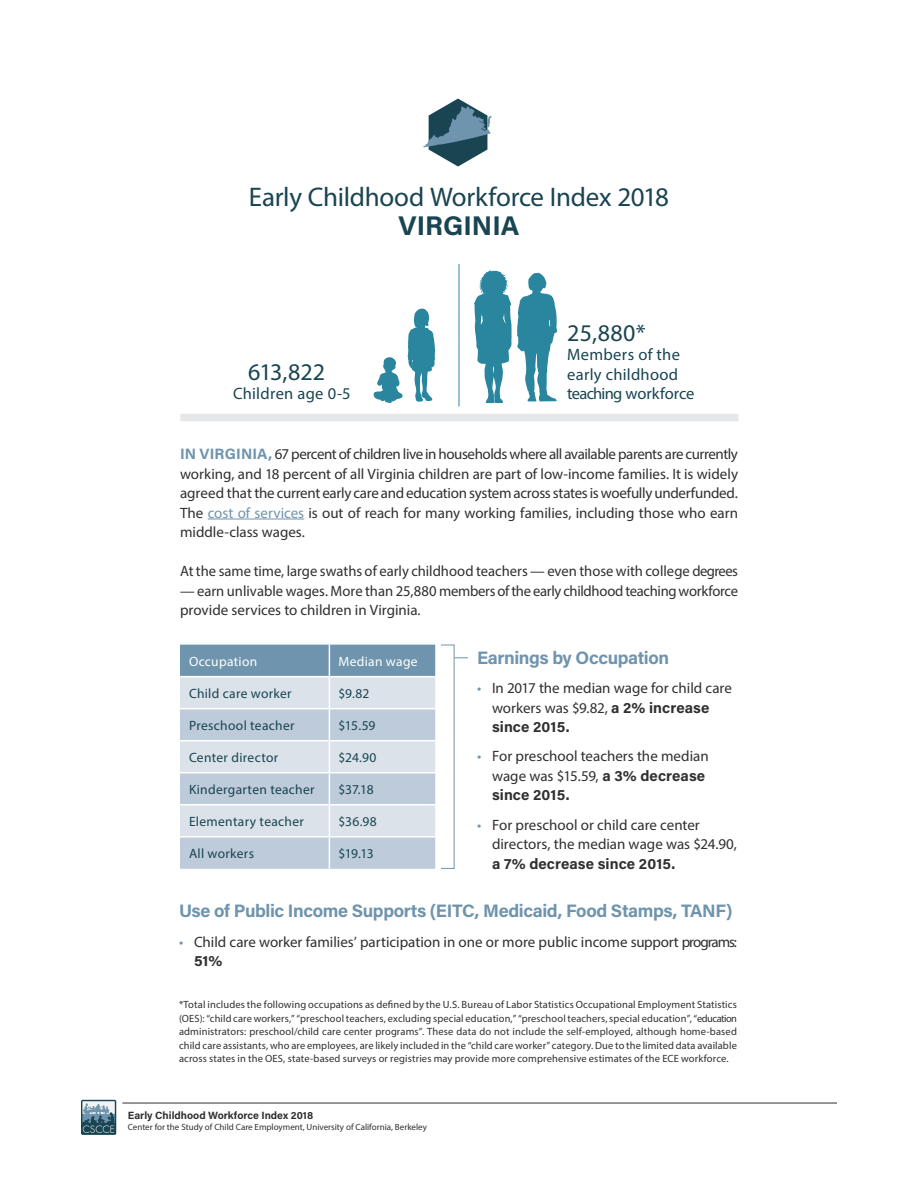
<style>
.page{position:relative;width:918px;height:1188px;background:#fff}
.page>*{position:absolute;margin:0;border:0;box-sizing:border-box;transform-origin:0 0}
.Headline{font:27px/29.2px "Myriad Pro";letter-spacing:-.01em;color:#194452;text-align:center}
.Descriptions{font:24px "Myriad Pro";letter-spacing:.005em;color:#194452}
.SubSection{font:700 18px "Acumin Pro";letter-spacing:-.02em;color:#6f94ad}
.Descriptions-2{font:16.5px/19.5px "Myriad Pro";letter-spacing:.015em;color:#194452}
.Body_copy_-_10_13{font:15px/19.5px "Myriad Pro";color:#312f30}
.Table_copy{font:13.5px "Myriad Pro";letter-spacing:.025em;color:#194452}
.Table_copy-2{font:13.5px "Myriad Pro";letter-spacing:.025em;color:#fff}
.Body_copy_-_10_13-2{font:10.5px/13.5px "Myriad Pro";letter-spacing:.01em;color:#312f30;text-align:justify}
.t1{font:700 10.5px "Acumin Pro";color:#312f30}
.t2{font:9px "Myriad Pro";color:#312f30}
.s1{font-family:"Acumin Pro";font-weight:700}
.s2{font-family:"Acumin Pro";font-weight:700;color:#6f94ad}
.s3{color:#6f94ad}
</style>
<div class="page">
<hr style="left:122px;top:1103px;width:715px;height:1px;background:#312f30">
<svg style="left:81px;top:1100px;width:35px;height:35px"></svg>
<svg style="left:373px;top:308px;width:62px;height:95px"></svg>
<hr style="left:208px;top:519px;width:96px;height:1px;background:#6f94ad">
<div style="left:180px;top:414px;width:558px;height:7px;background:#e6e7e9"></div>
<hr style="left:459px;top:264px;width:1px;height:142px;background:#2a869e">
<svg style="left:180px;top:645px;width:255px;height:224px;background:#bfcdda"></svg>
<hr style="left:180px;top:676px;width:149px;height:1px;background:#fff">
<hr style="left:329px;top:676px;width:106px;height:1px;background:#fff">
<hr style="left:180px;top:708px;width:149px;height:1px;background:#fff">
<hr style="left:329px;top:708px;width:106px;height:1px;background:#fff">
<hr style="left:180px;top:740px;width:149px;height:1px;background:#fff">
<hr style="left:329px;top:740px;width:106px;height:1px;background:#fff">
<hr style="left:180px;top:772px;width:149px;height:1px;background:#fff">
<hr style="left:329px;top:772px;width:106px;height:1px;background:#fff">
<hr style="left:180px;top:804px;width:149px;height:2px;background:#fff">
<hr style="left:329px;top:804px;width:106px;height:2px;background:#fff">
<hr style="left:180px;top:836px;width:149px;height:2px;background:#fff">
<hr style="left:329px;top:836px;width:106px;height:2px;background:#fff">
<hr style="left:329px;top:645px;width:1px;height:31px;background:#fff">
<hr style="left:329px;top:677px;width:1px;height:31px;background:#fff">
<hr style="left:329px;top:709px;width:1px;height:31px;background:#fff">
<hr style="left:329px;top:741px;width:1px;height:31px;background:#fff">
<hr style="left:329px;top:773px;width:1px;height:31px;background:#fff">
<hr style="left:329px;top:806px;width:1px;height:30px;background:#fff">
<hr style="left:329px;top:838px;width:1px;height:31px;background:#fff">
<svg style="left:454px;top:657px;width:14px;height:1px"></svg>
<svg style="left:474px;top:270px;width:83px;height:133px"></svg>
<svg style="left:422px;top:99px;width:70px;height:68px"></svg>
<p class="Headline" style="left:249px;top:181px;width:422px">Early Childhood Workforce Index 2018<br><span class="s1">VIRGINIA</span></p>
<p class="Descriptions" style="left:248px;top:357px;width:78px">613,822</p>
<p class="Descriptions-2" style="left:233px;top:384px;width:119px">Children age 0-5</p>
<p class="Descriptions" style="left:567px;top:318px;width:80px">25,880*</p>
<p class="Descriptions-2" style="left:567px;top:345px;width:129px">Members of the early childhood teaching workforce</p>
<p class="Body_copy_-_10_13" style="left:180px;top:444px;width:560px;text-align:justify"><span class="s2">IN VIRGINIA,</span> 67 percent of children live in households where all available parents are currently working, and 18 percent of all Virginia children are part of low-income families. It is widely agreed that the current early care and education system across states is woefully underfunded.<br>The <span class="s3">cost of services</span> is out of reach for many working families, including those who earn middle-class wages.</p>
<p class="Body_copy_-_10_13" style="left:180px;top:561px;width:560px">At the same time, large swaths of early childhood teachers — even those with college degrees</p>
<p class="Body_copy_-_10_13" style="left:180px;top:580px;width:560px">— earn unlivable wages. More than 25,880 members of the early childhood teaching workforce provide services to children in Virginia.</p>
<p class="Table_copy-2" style="left:189px;top:653px;width:70px">Occupation</p>
<p class="Table_copy-2" style="left:338px;top:653px;width:81px">Median wage</p>
<p class="Table_copy" style="left:189px;top:685px;width:104px">Child care worker</p>
<p class="Table_copy" style="left:338px;top:685px;width:32px">$9.82</p>
<p class="Table_copy" style="left:189px;top:717px;width:107px">Preschool teacher</p>
<p class="Table_copy" style="left:338px;top:717px;width:39px">$15.59</p>
<p class="Table_copy" style="left:189px;top:749px;width:91px">Center director</p>
<p class="Table_copy" style="left:338px;top:749px;width:40px">$24.90</p>
<p class="Table_copy" style="left:189px;top:781px;width:127px">Kindergarten teacher</p>
<p class="Table_copy" style="left:338px;top:781px;width:37px">$37.18</p>
<p class="Table_copy" style="left:189px;top:813px;width:116px">Elementary teacher</p>
<p class="Table_copy" style="left:338px;top:813px;width:40px">$36.98</p>
<p class="Table_copy" style="left:189px;top:845px;width:67px">All workers</p>
<p class="Table_copy" style="left:338px;top:845px;width:37px">$19.13</p>
<p class="SubSection" style="left:477px;top:645px;width:194px">Earnings by Occupation</p>
<p class="Body_copy_-_10_13" style="left:492px;top:678px;width:241px;text-indent:-15px"><span class="s3">•</span> In 2017 the median wage for child care workers was $9.82, <span class="s1">a 2% increase since 2015.</span></p>
<p class="Body_copy_-_10_13" style="left:492px;top:746px;width:218px;text-indent:-15px"><span class="s3">•</span> For preschool teachers the median wage was $15.59, <span class="s1">a 3% decrease since 2015.</span></p>
<p class="Body_copy_-_10_13" style="left:492px;top:814px;width:246px;text-indent:-15px"><span class="s3">•</span> For preschool or child care center directors, the median wage was $24.90, <span class="s1">a 7% decrease since 2015.</span></p>
<p class="SubSection" style="left:179px;top:898px;width:555px">Use of Public Income Supports (EITC, Medicaid, Food Stamps, TANF)</p>
<p class="Body_copy_-_10_13" style="left:194px;top:931px;width:545px;text-indent:-15px"><span class="s3">•</span> Child care worker families’ participation in one or more public income support programs:<br><span class="s1">51%</span></p>
<p class="Body_copy_-_10_13-2" style="left:179px;top:998px;width:559px">*Total includes the following occupations as defined by the U.S. Bureau of Labor Statistics Occupational Employment Statistics (OES): “child care workers,” “preschool teachers, excluding special education,” “preschool teachers, special education”, “education administrators: preschool/child care center programs”. These data do not include the self-employed, although home-based child care assistants, who are employees, are likely included in the “child care worker” category. Due to the limited data available across states in the OES, state-based surveys or registries may provide more comprehensive estimates of the ECE workforce.</p>
<p class="t1" style="left:128px;top:1108px;width:187px">Early Childhood Workforce Index 2018</p>
<p class="t2" style="left:128px;top:1121px;width:301px">Center for the Study of Child Care Employment, University of California, Berkeley</p>
</div>
